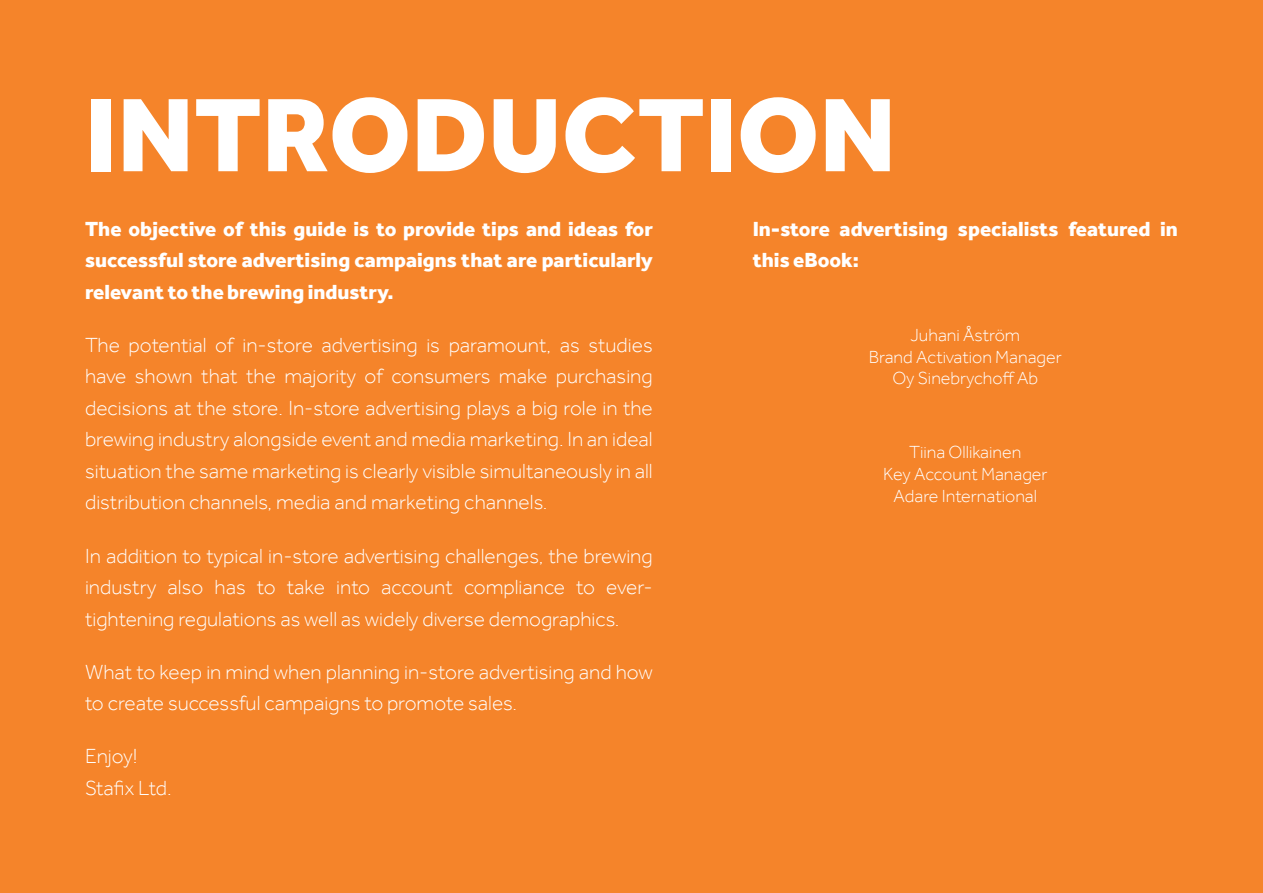
<style>
.page{position:relative;width:1263px;height:893px;background:#f5842a}
.page>*{position:absolute;margin:0;border:0;box-sizing:border-box;transform-origin:0 0}
.t1{font:800 108px "Effra";color:#fff}
.t2{font:300 21px/31.5px "Effra";color:#fff;text-align:justify}
.t3{font:800 21px/31.5px "Effra";color:#fff;text-align:justify}
.t4{font:300 18px/21.6px "Effra";color:#fff;text-align:center}
</style>
<div class="page">
<h1 class="t1" style="left:85px;top:90px;width:813px">INTRODUCTION</h1>
<p class="t3" style="left:85px;top:214px;width:569px">The objective of this guide is to provide tips and ideas for successful store advertising campaigns that are particularly relevant to the brewing industry.</p>
<p class="t2" style="left:85px;top:330px;width:569px">The potential of in-store advertising is paramount, as studies have shown that the majority of consumers make purchasing decisions at the store. In-store advertising plays a big role in the brewing industry alongside event and media marketing. In an ideal situation the same marketing is clearly visible simultaneously in all distribution channels, media and marketing channels.</p>
<p class="t2" style="left:85px;top:540px;width:569px">In addition to typical in-store advertising challenges, the brewing industry also has to take into account compliance to ever&shy;tightening regulations as well as widely diverse demographics.</p>
<p class="t2" style="left:85px;top:656px;width:569px">What to keep in mind when planning in-store advertising and how to create successful campaigns to promote sales.</p>
<p class="t2" style="left:85px;top:741px;width:88px">Enjoy!<br>Stafix Ltd.</p>
<p class="t3" style="left:753px;top:214px;width:427px">In-store advertising specialists featured in this eBook:</p>
<p class="t4" style="left:869px;top:325px;width:195px">Juhani Åström<br>Brand Activation Manager<br>Oy Sinebrychoff Ab</p>
<p class="t4" style="left:883px;top:442px;width:166px">Tiina Ollikainen<br>Key Account Manager<br>Adare International</p>
</div>
